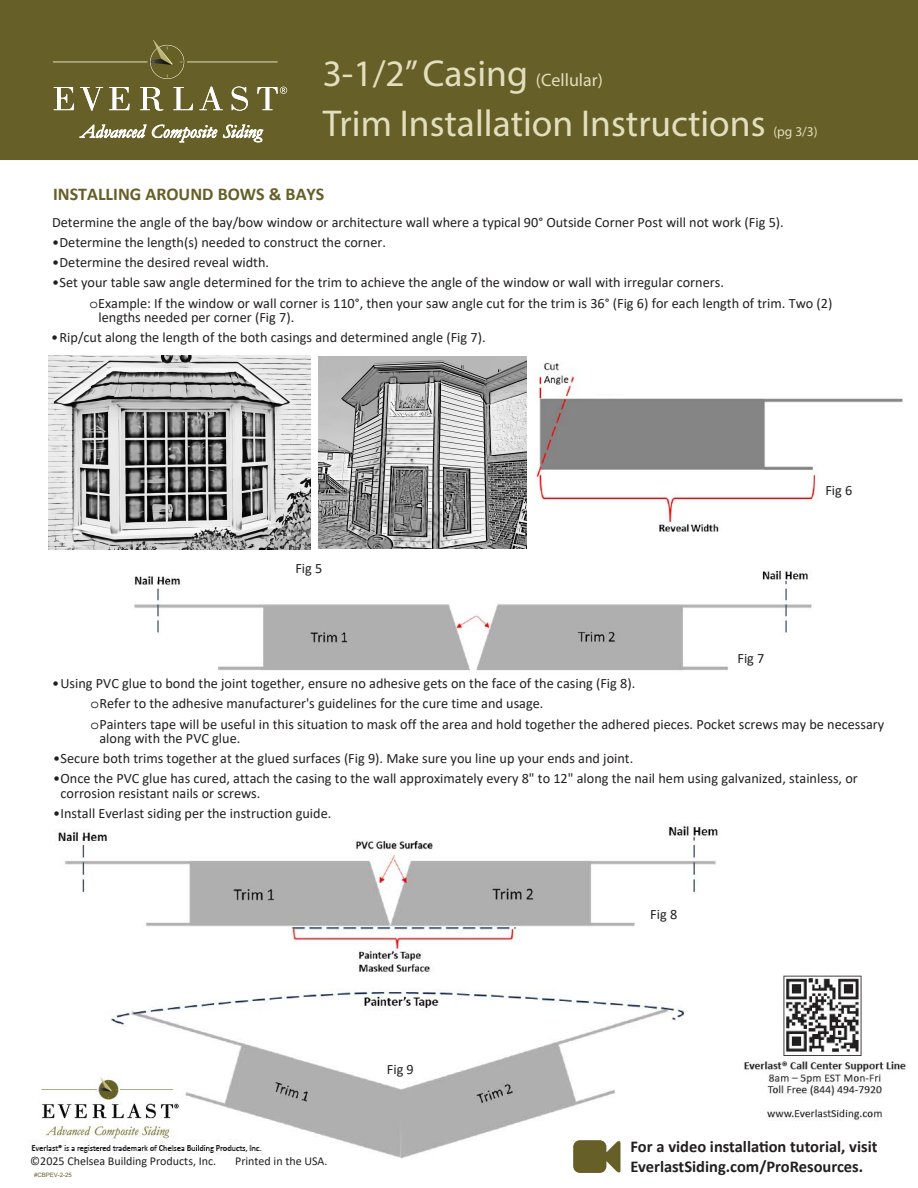
<style>
.page{position:relative;width:918px;height:1188px;background:#fff}
.page>*{position:absolute;margin:0;border:0;box-sizing:border-box;transform-origin:0 0}
.t1{font:37.5px/49.5px "Myriad Pro";color:#e2dfbe}
.t2{font:italic 19.05px "Garamond";letter-spacing:.005em;color:#fff}
.t3{font:700 18px "Calibri";color:#665f27}
.t4{font:700 16.5px/19.5px "Calibri";color:#231f20}
.t5{font:14.25px/20.2px "Calibri";color:#231f20}
.t6{font:13.5px "Myriad Pro";color:#e2dfbe}
.t7{font:12px "Calibri";color:#231f20}
.t8{font:6px "Arial";color:#665f27}
.s1{font-size:18px}
.s2{font-style:inherit}
.s3{font-family:"Courier Std"}
</style>
<div class="page">
<img style="left:134px;top:570px;width:678px;height:101px">
<div style="left:0;top:0;width:918px;height:159px;background:#665f27"></div>
<div style="left:150px;top:45px;width:34px;height:34px;border:1px solid #fff;border-radius:50%"></div>
<div style="left:151px;top:45px;width:33px;height:33px;background:#666027;border-radius:50%"></div>
<hr style="left:187px;top:62px;width:90px;height:1px;background:#e2dfbe">
<svg style="left:151px;top:40px;width:22px;height:25px"></svg>
<hr style="left:53px;top:62px;width:94px;height:1px;background:#e2dfbe">
<svg style="left:54px;top:87px;width:20px;height:23px"></svg>
<svg style="left:80px;top:87px;width:23px;height:24px"></svg>
<svg style="left:109px;top:87px;width:21px;height:23px"></svg>
<svg style="left:140px;top:87px;width:23px;height:24px"></svg>
<svg style="left:173px;top:87px;width:20px;height:23px"></svg>
<svg style="left:199px;top:87px;width:24px;height:23px"></svg>
<svg style="left:232px;top:87px;width:16px;height:24px"></svg>
<svg style="left:257px;top:87px;width:30px;height:23px"></svg>
<hr style="left:0;top:159px;width:918px;height:1px;background:#665f27">
<img style="left:49px;top:356px;width:261px;height:194px">
<img style="left:318px;top:357px;width:209px;height:192px">
<img style="left:534px;top:362px;width:369px;height:170px">
<img style="left:590px;top:362px;width:79px;height:32px">
<img style="left:58px;top:824px;width:660px;height:335px">
<img style="left:40px;top:1064px;width:139px;height:76px">
<img style="left:31px;top:1140px;width:232px;height:15px">
<img style="left:743px;top:1060px;width:164px;height:60px">
<img style="left:783px;top:975px;width:79px;height:80px">
<svg style="left:573px;top:1140px;width:48px;height:33px;background:#7b7545"></svg>
<img style="left:454px;top:592px;width:38px;height:21px">
<img style="left:366px;top:824px;width:78px;height:15px">
<img style="left:377px;top:1057px;width:43px;height:23px">
<h2 class="t2" style="left:81px;top:118px;width:182px">Advanced Composite Siding</h2>
<h1 class="t1" style="left:323px;top:48px;width:444px">3-1/2” Casing <span class="s1">(Cellular)<br></span>Trim Installation Instructions</h1>
<p class="t6" style="left:773px;top:123px;width:46px">(pg 3/3)</p>
<p class="t3" style="left:53px;top:181px;width:273px"><span class="s2">IN</span>STALLING AROUND BOWS &amp; BAYS</p>
<p class="t5" style="left:52px;top:211px;width:733px">Determine the angle of the bay/bow window or architecture wall where a typical 90° Outside Corner Post will not work (Fig 5).</p>
<p class="t5" style="left:52px;top:232px;width:335px">•Determine the length(s) needed to construct the corner.</p>
<p class="t5" style="left:52px;top:252px;width:219px">•Determine the desired reveal width.</p>
<p class="t5" style="left:90px;top:272px;width:744px;text-indent:-37px">•Set your table saw angle determined for the trim to achieve the angle of the window or wall with irregular corners.<br><span class="s3">o</span>Example: If the window or wall corner is 110°, then your saw angle cut for the trim is 36° (Fig 6) for each length of trim. Two (2)</p>
<p class="t5" style="left:98px;top:307px;width:197px">lengths needed per corner (Fig 7).</p>
<p class="t5" style="left:51px;top:327px;width:436px">• Rip/cut along the length of the both casings and determined angle (Fig 7).</p>
<p class="t5" style="left:295px;top:558px;width:28px">Fig 5</p>
<p class="t5" style="left:737px;top:647px;width:29px">Fig 7</p>
<p class="t5" style="left:825px;top:480px;width:28px">Fig 6</p>
<p class="t5" style="left:91px;top:673px;width:795px;text-indent:-38px">• Using PVC glue to bond the joint together, ensure no adhesive gets on the face of the casing (Fig 8).<br><span class="s3">o</span>Refer to the adhesive manufacturer's guidelines for the cure time and usage.<br><span class="s3">o</span>Painters tape will be useful in this situation to mask off the area and hold together the adhered pieces. Pocket screws may be necessary</p>
<p class="t5" style="left:99px;top:728px;width:142px">along with the PVC glue.</p>
<p class="t5" style="left:53px;top:748px;width:582px">•Secure both trims together at the glued surfaces (Fig 9). Make sure you line up your ends and joint.</p>
<p class="t5" style="left:61px;top:771px;width:799px;line-height:14.2px;text-indent:-7px">•Once the PVC glue has cured, attach the casing to the wall approximately every 8" to 12" along the nail hem using galvanized, stainless, or corrosion resistant nails or screws.</p>
<p class="t5" style="left:53px;top:803px;width:280px">•Install Everlast siding per the instruction guide.</p>
<p class="t7" style="left:30px;top:1153px;width:187px">©2025 Chelsea Building Products, Inc.</p>
<p class="t7" style="left:235px;top:1153px;width:94px">Printed in the USA.</p>
<p class="t8" style="left:34px;top:1171px;width:39px">#CBPEV-2-2<span class="s2">5</span></p>
<p class="t5" style="left:387px;top:1059px;width:29px">Fig 9</p>
<p class="t5" style="left:650px;top:904px;width:29px">Fig 8</p>
<p class="t4" style="left:631px;top:1137px;width:248px">For a video installation tutorial, visit<br>EverlastSiding.com/ProResources.</p>
</div>
